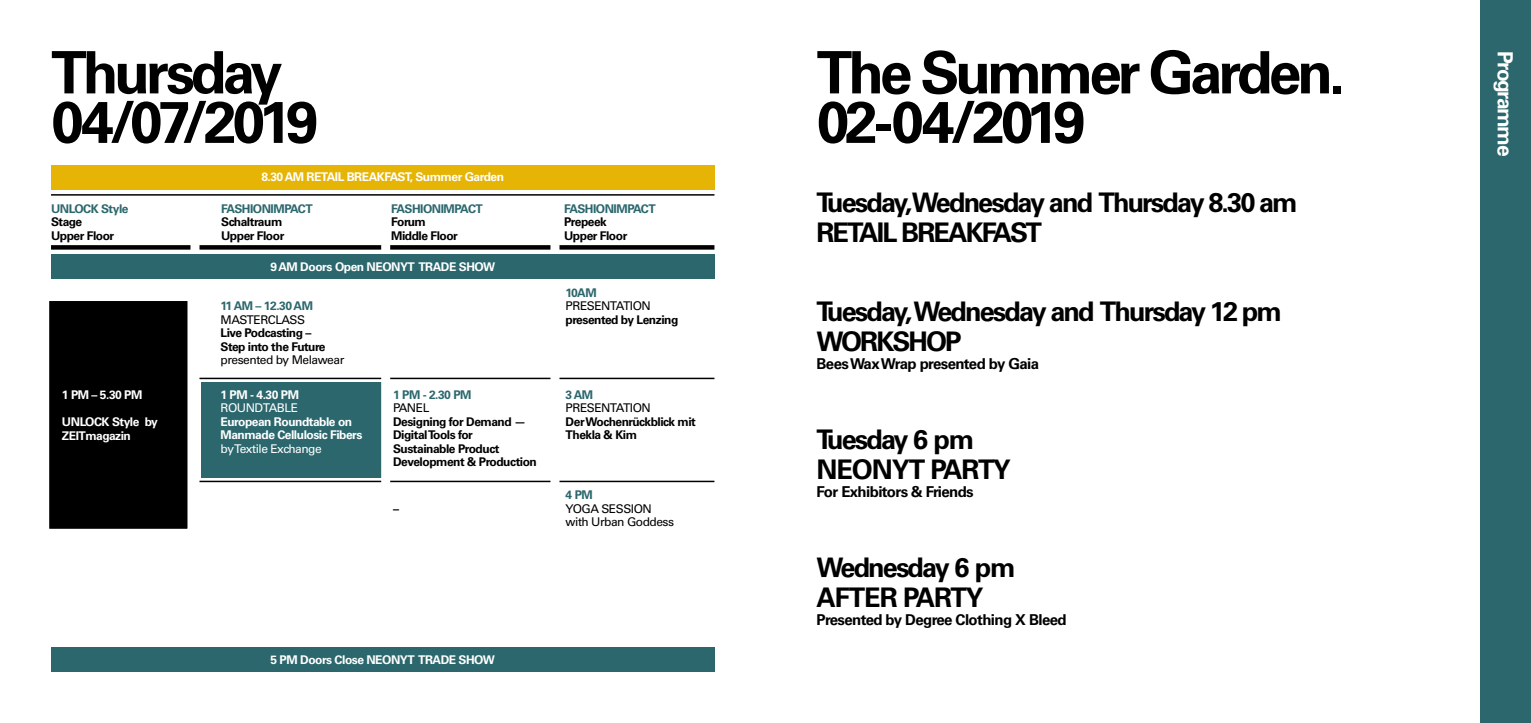
<style>
.page{position:relative;width:1531px;height:723px;background:#fff}
.page>*{position:absolute;margin:0;border:0;box-sizing:border-box;transform-origin:0 0}
.t1{font:700 58.5px/49.5px "Univers LT Std";letter-spacing:-.07em;color:#000}
.t2{font:700 27px/30px "Univers LT Std";letter-spacing:-.07em;color:#000}
.t3{font:700 21px "Univers LT Std";letter-spacing:-.07em;color:#fff}
.t4{font:700 15px "Univers LT Std";letter-spacing:-.04em;color:#000}
.t5{font:700 12px/13.5px "Univers LT Std";letter-spacing:-.04em;color:#000}
.t6{font:700 12px/13.5px "Univers LT Std";letter-spacing:-.04em;color:#fff}
.t7{font:12px/13.5px "Univers LT Std";letter-spacing:-.04em;color:#000}
.t8{font:700 12px "Univers LT Std";letter-spacing:-.04em;color:#2b676d}
.t9{font:12px "Univers LT Std";letter-spacing:-.04em;color:#fff}
</style>
<div class="page">
<div style="left:1480px;top:0;width:51px;height:723px;background:#2b676d"></div>
<div style="left:201px;top:382px;width:180px;height:95px;background:#2b676d"></div>
<hr style="left:51px;top:194px;width:663px;height:2px;background:#000">
<div style="left:51px;top:245px;width:663px;height:5px;background:#000"></div>
<hr style="left:51px;top:378px;width:663px;height:1px;background:#000">
<hr style="left:51px;top:481px;width:663px;height:1px;background:#000">
<div style="left:43px;top:295px;width:150px;height:240px;background:#000"></div>
<div style="left:37px;top:289px;width:162px;height:252px;border:12px solid #fff"></div>
<div style="left:550px;top:214px;width:9px;height:294px;background:#fff"></div>
<div style="left:381px;top:300px;width:9px;height:209px;background:#fff"></div>
<div style="left:381px;top:215px;width:9px;height:64px;background:#fff"></div>
<div style="left:190px;top:215px;width:9px;height:65px;background:#fff"></div>
<div style="left:190px;top:287px;width:9px;height:13px;background:#fff"></div>
<div style="left:51px;top:254px;width:663px;height:24px;background:#2b676d"></div>
<div style="left:51px;top:648px;width:663px;height:24px;background:#2b676d"></div>
<div style="left:51px;top:165px;width:663px;height:24px;background:#e6b404"></div>
<h1 class="t1" style="left:51px;top:48px;width:269px">Thursday<br>04/07/2019</h1>
<h1 class="t1" style="left:816px;top:48px;width:530px">The Summer Garden.<br>02-04/2019</h1>
<p class="t6" style="left:261px;top:171px;width:244px">8.30 AM RETAIL BREAKFAST, Summer Garden</p>
<p class="t8" style="left:51px;top:201px;width:79px">UNLOCK Style</p>
<p class="t8" style="left:221px;top:201px;width:93px">FASHIONIMPACT</p>
<p class="t8" style="left:391px;top:201px;width:93px">FASHIONIMPACT</p>
<p class="t8" style="left:564px;top:201px;width:93px">FASHIONIMPACT</p>
<p class="t5" style="left:51px;top:215px;width:33px">Stage</p>
<p class="t5" style="left:221px;top:215px;width:63px">Schaltraum</p>
<p class="t5" style="left:391px;top:215px;width:36px">Forum</p>
<p class="t5" style="left:564px;top:215px;width:44px">Prepeek</p>
<p class="t5" style="left:51px;top:229px;width:65px">Upper Floor</p>
<p class="t5" style="left:221px;top:229px;width:65px">Upper Floor</p>
<p class="t5" style="left:391px;top:229px;width:68px">Middle Floor</p>
<p class="t5" style="left:564px;top:229px;width:65px">Upper Floor</p>
<p class="t6" style="left:62px;top:388px;width:82px">1 PM – 5.30 PM</p>
<p class="t6" style="left:62px;top:415px;width:98px">UNLOCK Style by<br>ZEITmagazin</p>
<p class="t6" style="left:270px;top:260px;width:226px">9 AM Doors Open NEONYT TRADE SHOW</p>
<p class="t8" style="left:566px;top:285px;width:33px">10AM</p>
<p class="t8" style="left:221px;top:299px;width:94px">11 AM – 12.30 AM</p>
<p class="t7" style="left:566px;top:299px;width:87px">PRESENTATION</p>
<p class="t7" style="left:221px;top:313px;width:86px">MASTERCLASS</p>
<p class="t5" style="left:566px;top:313px;width:114px">presented by Lenzing</p>
<p class="t5" style="left:221px;top:326px;width:106px">Live Podcasting –<br>Step into the Future</p>
<p class="t7" style="left:221px;top:353px;width:125px">presented by Melawear</p>
<p class="t6" style="left:221px;top:388px;width:80px">1 PM - 4.30 PM</p>
<p class="t8" style="left:393px;top:387px;width:80px">1 PM - 2.30 PM</p>
<p class="t8" style="left:566px;top:387px;width:29px">3 AM</p>
<p class="t9" style="left:221px;top:401px;width:79px">ROUNDTABLE</p>
<p class="t7" style="left:393px;top:401px;width:38px">PANEL</p>
<p class="t7" style="left:566px;top:401px;width:87px">PRESENTATION</p>
<p class="t6" style="left:221px;top:415px;width:133px">European Roundtable on</p>
<p class="t5" style="left:393px;top:415px;width:135px">Designing for Demand —</p>
<p class="t5" style="left:566px;top:415px;width:132px">Der Wochenrückblick mit</p>
<p class="t6" style="left:221px;top:428px;width:143px">Manmade Cellulosic Fibers</p>
<p class="t5" style="left:393px;top:428px;width:81px">Digital Tools for</p>
<p class="t5" style="left:566px;top:428px;width:73px">Thekla &amp; Kim</p>
<p class="t9" style="left:221px;top:441px;width:103px">by Textile Exchange</p>
<p class="t5" style="left:393px;top:442px;width:145px">Sustainable Product<br>Development &amp; Production</p>
<p class="t8" style="left:566px;top:488px;width:29px">4 PM</p>
<p class="t5" style="left:393px;top:502px;width:7px">–</p>
<p class="t7" style="left:566px;top:502px;width:110px">YOGA SESSION with Urban Goddess</p>
<p class="t6" style="left:271px;top:653px;width:226px">5 PM Doors Close NEONYT TRADE SHOW</p>
<h2 class="t2" style="left:816px;top:187px;width:483px">Tuesday, Wednesday and Thursday 8.30 am<br>RETAIL BREAKFAST</h2>
<h2 class="t2" style="left:816px;top:297px;width:467px">Tuesday, Wednesday and Thursday 12 pm<br>WORKSHOP</h2>
<p class="t4" style="left:816px;top:355px;width:224px">Bees Wax Wrap presented by Gaia</p>
<h2 class="t2" style="left:816px;top:424px;width:196px">Tuesday 6 pm<br>NEONYT PARTY</h2>
<p class="t4" style="left:816px;top:483px;width:159px">For Exhibitors &amp; Friends</p>
<h2 class="t2" style="left:816px;top:552px;width:201px">Wednesday 6 pm<br>AFTER PARTY</h2>
<p class="t4" style="left:816px;top:610px;width:252px">Presented by Degree Clothing X Bleed</p>
<h3 class="t3" style="left:1518px;top:51px;width:107px;rotate:90deg">Programme</h3>
</div>
